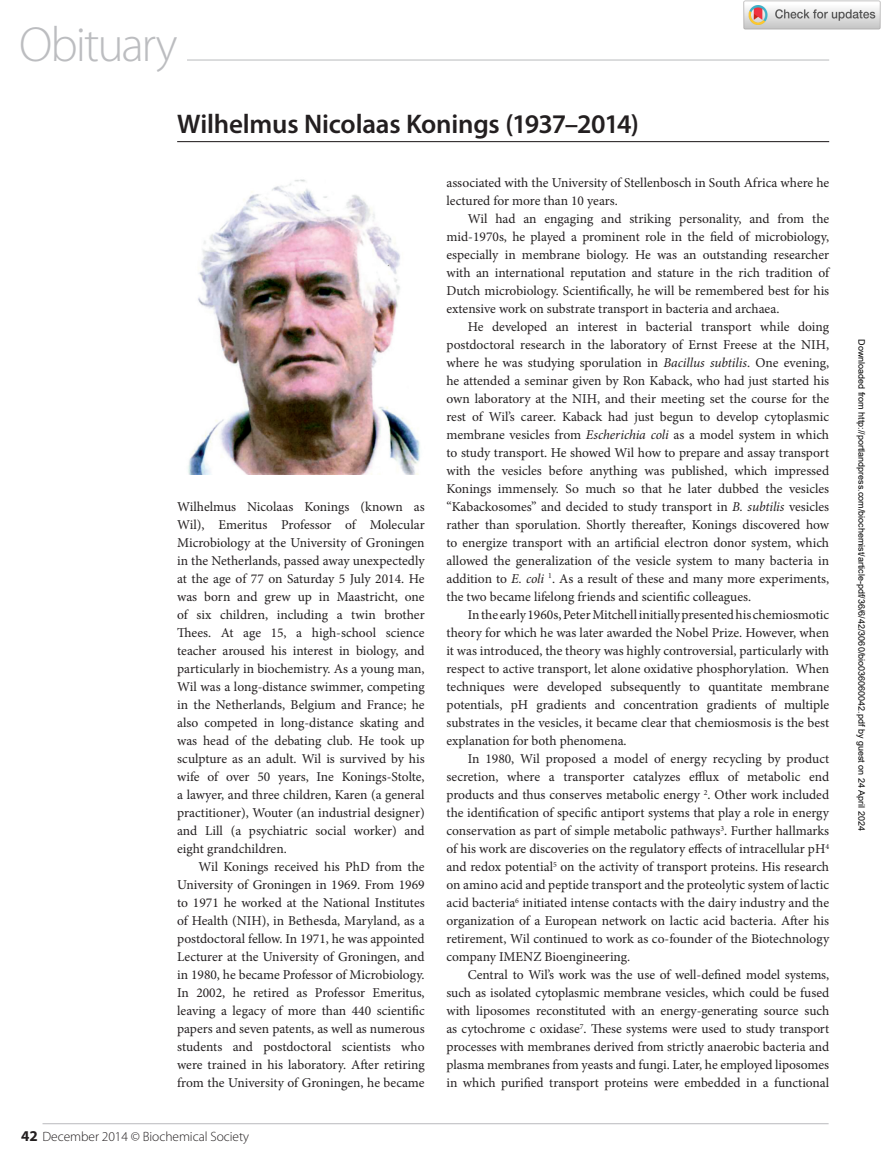
<style>
.page{position:relative;width:893px;height:1170px;background:#fff}
.page>*{position:absolute;margin:0;border:0;box-sizing:border-box;transform-origin:0 0}
.t1{font:300 49.5px "Myriad Pro";letter-spacing:-.04em;color:#bcbdc0}
.Obituary_Title{font:600 27px "Myriad Pro";letter-spacing:-.01em;color:#231f20}
.t2{font:700 15px "Myriad Pro";color:#231f20}
.Obit_Body_Text{font:13.5px/18px "Minion Pro";letter-spacing:-.005em;color:#231f20;text-align:justify}
.Obit_First_Para{font:13.5px/18px "Minion Pro";color:#231f20;text-align:justify}
.Copyright{font:300 13.5px "Myriad Pro";letter-spacing:-.005em;color:#231f20}
.t3{font:9px "Arial";color:#000}
.s1{font-style:italic}
</style>
<div class="page">
<hr style="left:43px;top:1123px;width:786px;height:1px;background:#bcbdc0">
<hr style="left:187px;top:59px;width:642px;height:2px;background:#bcbdc0">
<hr style="left:177px;top:141px;width:652px;height:1px;background:#231f20">
<img style="left:188px;top:179px;width:232px;height:296px">
<img style="left:743px;top:0;width:138px;height:30px">
<p class="t1" style="left:19px;top:14px;width:160px">Obituary</p>
<p class="Obituary_Title" style="left:177px;top:106px;width:463px">Wilhelmus Nicolaas Konings (1937–2014)</p>
<p class="Obit_First_Para" style="left:177px;top:497px;width:249px">Wilhelmus Nicolaas Konings (known as Wil), Emeritus Professor of Molecular Microbiology at the University of Groningen in the Netherlands, passed away unexpectedly at the age of 77 on Saturday 5 July 2014. He was born and grew up in Maastricht, one of six children, including a twin brother Thees. At age 15, a high-school science teacher aroused his interest in biology, and particularly in biochemistry. As a young man, Wil was a long-distance swimmer, competing in the Netherlands, Belgium and France; he also competed in long-distance skating and was head of the debating club. He took up sculpture as an adult. Wil is survived by his wife of over 50 years, Ine Konings-Stolte, a lawyer, and three children, Karen (a general practitioner), Wouter (an industrial designer) and Lill (a psychiatric social worker) and eight grandchildren.</p>
<p class="Obit_Body_Text" style="left:177px;top:857px;width:249px;text-indent:21px">Wil Konings received his PhD from the University of Groningen in 1969. From 1969 to 1971 he worked at the National Institutes of Health (NIH), in Bethesda, Maryland, as a postdoctoral fellow. In 1971, he was appointed Lecturer at the University of Groningen, and in 1980, he became Professor of Microbiology.<br>In 2002, he retired as Professor Emeritus, leaving a legacy of more than 440 scientific papers and seven patents, as well as numerous students and postdoctoral scientists who were trained in his laboratory. After retiring from the University of Groningen, he became</p>
<p class="t2" style="left:21px;top:1126px;width:18px">42</p>
<p class="Copyright" style="left:43px;top:1128px;width:208px">December 2014 © Biochemical Society</p>
<p class="Obit_Body_Text" style="left:446px;top:173px;width:384px">associated with the University of Stellenbosch in South Africa where he lectured for more than 10 years.</p>
<p class="Obit_Body_Text" style="left:446px;top:209px;width:384px;text-indent:21px">Wil had an engaging and striking personality, and from the mid-1970s, he played a prominent role in the field of microbiology, especially in membrane biology. He was an outstanding researcher with an international reputation and stature in the rich tradition of Dutch microbiology. Scientifically, he will be remembered best for his extensive work on substrate transport in bacteria and archaea.</p>
<p class="Obit_Body_Text" style="left:446px;top:317px;width:384px;text-indent:21px">He developed an interest in bacterial transport while doing postdoctoral research in the laboratory of Ernst Freese at the NIH, where he was studying sporulation in <span class="s1">Bacillus subtilis</span>. One evening, he attended a seminar given by Ron Kaback, who had just started his own laboratory at the NIH, and their meeting set the course for the rest of Wil’s career. Kaback had just begun to develop cytoplasmic membrane vesicles from <span class="s1">Escherichia coli</span> as a model system in which to study transport. He showed Wil how to prepare and assay transport with the vesicles before anything was published, which impressed Konings immensely. So much so that he later dubbed the vesicles “Kabackosomes” and decided to study transport in <span class="s1">B. subtilis</span> vesicles rather than sporulation. Shortly thereafter, Konings discovered how to energize transport with an artificial electron donor system, which allowed the generalization of the vesicle system to many bacteria in addition to <span class="s1">E. coli</span> <sup>1</sup>. As a result of these and many more experiments, the two became lifelong friends and scientific colleagues.</p>
<p class="Obit_Body_Text" style="left:446px;top:605px;width:384px;text-indent:21px">In the early 1960s, Peter Mitchell initially presented his chemiosmotic theory for which he was later awarded the Nobel Prize. However, when it was introduced, the theory was highly controversial, particularly with respect to active transport, let alone oxidative phosphorylation. When techniques were developed subsequently to quantitate membrane potentials, pH gradients and concentration gradients of multiple substrates in the vesicles, it became clear that chemiosmosis is the best explanation for both phenomena.</p>
<p class="Obit_Body_Text" style="left:446px;top:749px;width:384px;text-indent:21px">In 1980, Wil proposed a model of energy recycling by product secretion, where a transporter catalyzes efflux of metabolic end products and thus conserves metabolic energy <sup>2</sup>. Other work included the identification of specific antiport systems that play a role in energy conservation as part of simple metabolic pathways<sup>3</sup>. Further hallmarks of his work are discoveries on the regulatory effects of intracellular pH<sup>4 </sup>and redox potential<sup>5</sup> on the activity of transport proteins. His research on amino acid and peptide transport and the proteolytic system of lactic acid bacteria<sup>6</sup> initiated intense contacts with the dairy industry and the organization of a European network on lactic acid bacteria. After his retirement, Wil continued to work as co-founder of the Biotechnology company IMENZ Bioengineering.</p>
<p class="Obit_Body_Text" style="left:446px;top:965px;width:384px;text-indent:21px">Central to Wil’s work was the use of well-defined model systems, such as isolated cytoplasmic membrane vesicles, which could be fused with liposomes reconstituted with an energy-generating source such as cytochrome c oxidase<sup>7</sup>. These systems were used to study transport processes with membranes derived from strictly anaerobic bacteria and plasma membranes from yeasts and fungi. Later, he employed liposomes in which purified transport proteins were embedded in a functional</p>
<p class="t3" style="left:865px;top:339px;width:492px;rotate:90deg">Downloaded from http://portlandpress.com/biochemist/article-pdf/36/6/42/3060/bio036060042.pdf by guest on 24 April 2024</p>
</div>
